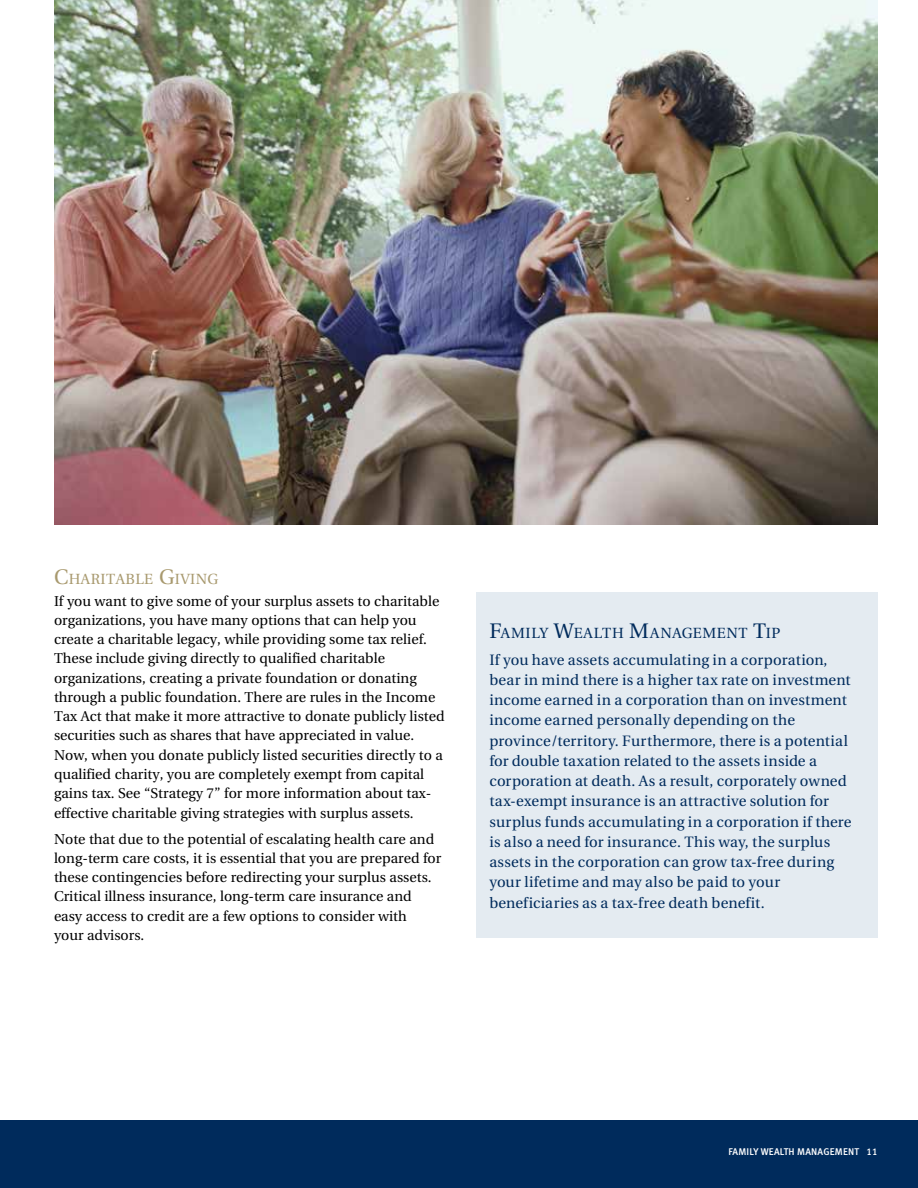
<style>
.page{position:relative;width:918px;height:1188px;background:#fff}
.page>*{position:absolute;margin:0;border:0;box-sizing:border-box;transform-origin:0 0}
.t1{font:15px/20.2px "Utopia";letter-spacing:.01em;color:#002b5c}
.t2{font:14.7px "Utopia";letter-spacing:.04em;color:#002b5c}
.t3{font:14.7px "Utopia";letter-spacing:.03em;color:#a8996e}
.t4{font:14.25px/19.4px "Utopia";color:#000}
.t5{font:9.75px "Meta Medium LF";letter-spacing:.02em;color:#fff}
.s1{font-size:21px}
</style>
<div class="page">
<div style="left:0;top:1120px;width:918px;height:68px;background:#002b5c"></div>
<img style="left:54px;top:0;width:823px;height:525px">
<div style="left:476px;top:592px;width:402px;height:345px;background:#e4ebf1"></div>
<p class="t3" style="left:54px;top:571px;width:166px"><span class="s1">C</span>HARITABLE <span class="s1">G</span>IVING</p>
<p class="t4" style="left:54px;top:591px;width:392px">If you want to give some of your surplus assets to charitable organizations, you have many options that can help you create a charitable legacy, while providing some tax relief.<br>These include giving directly to qualified charitable organizations, creating a private foundation or donating through a public foundation. There are rules in the Income Tax Act that make it more attractive to donate publicly listed securities such as shares that have appreciated in value.<br>Now, when you donate publicly listed securities directly to a qualified charity, you are completely exempt from capital gains tax. See “Strategy 7” for more information about tax&shy;effective charitable giving strategies with surplus assets.</p>
<p class="t4" style="left:54px;top:829px;width:389px">Note that due to the potential of escalating health care and long-term care costs, it is essential that you are prepared for these contingencies before redirecting your surplus assets.<br>Critical illness insurance, long-term care insurance and easy access to credit are a few options to consider with<br>your advisors.</p>
<p class="t2" style="left:489px;top:624px;width:292px"><span class="s1">F</span>AMILY <span class="s1">W</span>EALTH <span class="s1">M</span>ANAGEMENT <span class="s1">T</span>IP</p>
<p class="t1" style="left:489px;top:650px;width:364px">If you have assets accumulating in a corporation, bear in mind there is a higher tax rate on investment income earned in a corporation than on investment income earned personally depending on the province/territory. Furthermore, there is a potential for double taxation related to the assets inside a corporation at death. As a result, corporately owned tax-exempt insurance is an attractive solution for surplus funds accumulating in a corporation if there is also a need for insurance. This way, the surplus assets in the corporation can grow tax-free during your lifetime and may also be paid to your beneficiaries as a tax-free death benefit.</p>
<p class="t5" style="left:728px;top:1146px;width:151px">FAMILY WEALTH MANAGEMENT 11</p>
</div>
